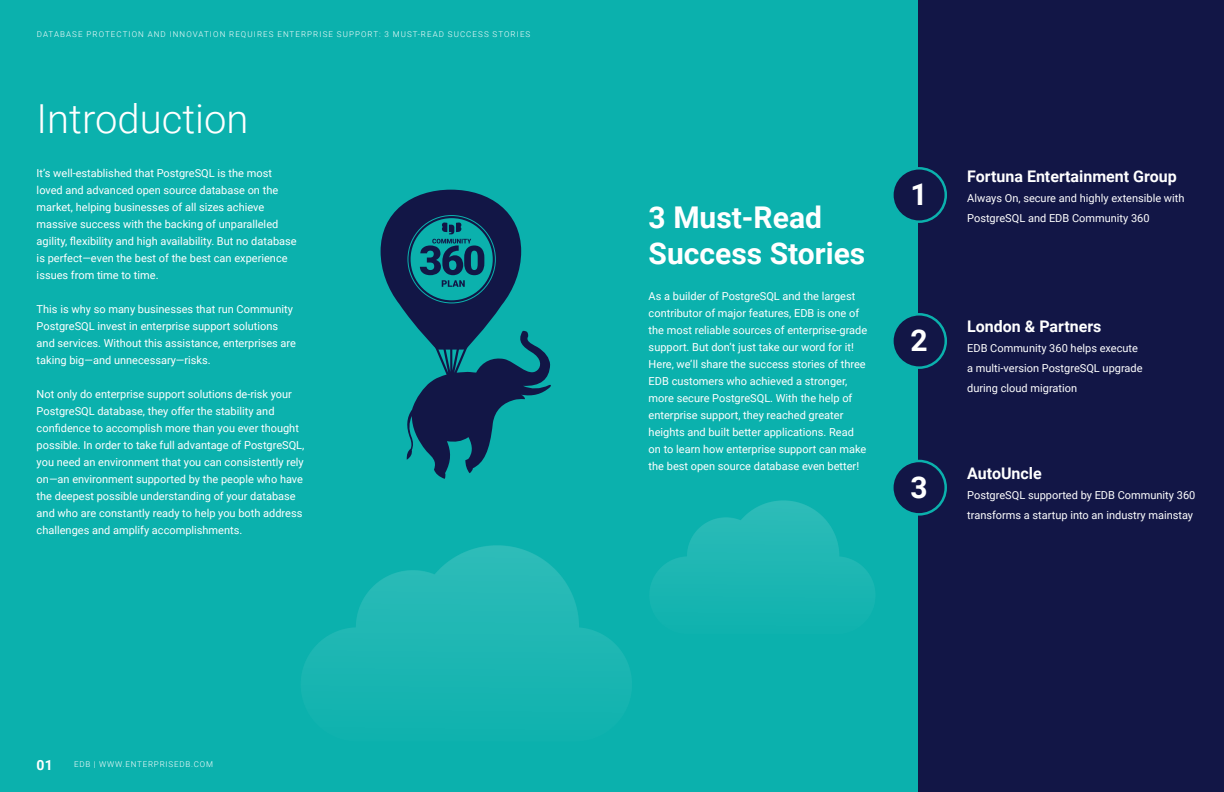
<style>
.page{position:relative;width:1224px;height:792px;background:#fff}
.page>*{position:absolute;margin:0;border:0;box-sizing:border-box;transform-origin:0 0}
.t1{font:300 40px "Roboto";color:#fff}
.t2{font:700 30px/36px "Roboto";color:#fff}
.t3{font:700 16px "Roboto";color:#fff}
.t4{font:700 14px "Roboto";color:#fff}
.t5{font:11px/17px "Roboto";color:#fff}
.t6{font:300 8px "Roboto";letter-spacing:.135em;color:#fff}
.t7{font:300 8px "Roboto";letter-spacing:.1em;color:#fff}
</style>
<div class="page">
<div style="left:0;top:0;width:918px;height:792px;background:#0bb1ad"></div>
<svg style="left:381px;top:190px;width:170px;height:278px"></svg>
<div style="left:918px;top:0;width:306px;height:792px;background:#121646"></div>
<div style="left:892px;top:168px;width:54px;height:54px;background:#121646;border-radius:50%"></div>
<div style="left:891px;top:167px;width:56px;height:56px;border:2px solid #0bb1ad;border-radius:50%"></div>
<div style="left:892px;top:314px;width:54px;height:54px;background:#121646;border-radius:50%"></div>
<div style="left:891px;top:313px;width:56px;height:56px;border:2px solid #0bb1ad;border-radius:50%"></div>
<div style="left:892px;top:461px;width:54px;height:53px;background:#121646;border-radius:50%"></div>
<div style="left:891px;top:460px;width:56px;height:56px;border:2px solid #0bb1ad;border-radius:50%"></div>
<img style="left:301px;top:468px;width:331px;height:233px">
<img style="left:650px;top:500px;width:225px;height:106px">
<p class="t6" style="left:37px;top:28px;width:495px">DATABASE PROTECTION AND INNOVATION REQUIRES ENTERPRISE SUPPORT: 3 MUST-READ SUCCESS STORIES</p>
<h1 class="t1" style="left:37px;top:90px;width:213px">Introduction</h1>
<p class="t5" style="left:37px;top:164px;width:262px">It’s well-established that PostgreSQL is the most loved and advanced open source database on the market, helping businesses of all sizes achieve massive success with the backing of unparalleled agility, flexibility and high availability. But no database is perfect—even the best of the best can experience issues from time to time.</p>
<p class="t5" style="left:37px;top:300px;width:261px">This is why so many businesses that run Community PostgreSQL invest in enterprise support solutions and services. Without this assistance, enterprises are taking big—and unnecessary—risks.</p>
<p class="t5" style="left:37px;top:385px;width:269px">Not only do enterprise support solutions de-risk your PostgreSQL database, they offer the stability and confidence to accomplish more than you ever thought possible. In order to take full advantage of PostgreSQL, you need an environment that you can consistently rely on—an environment supported by the people who have the deepest possible understanding of your database and who are constantly ready to help you both address challenges and amplify accomplishments.</p>
<p class="t4" style="left:37px;top:755px;width:18px">01</p>
<p class="t7" style="left:74px;top:759px;width:140px">EDB | WWW.ENTERPRISEDB.COM</p>
<h2 class="t2" style="left:649px;top:198px;width:218px">3 Must-Read<br>Success Stories</h2>
<p class="t5" style="left:649px;top:288px;width:220px">As a builder of PostgreSQL and the largest contributor of major features, EDB is one of the most reliable sources of enterprise-grade support. But don’t just take our word for it!<br>Here, we’ll share the success stories of three EDB customers who achieved a stronger, more secure PostgreSQL. With the help of enterprise support, they reached greater heights and built better applications. Read on to learn how enterprise support can make the best open source database even better!</p>
<h2 class="t2" style="left:910px;top:176px;width:19px">1</h2>
<h2 class="t2" style="left:910px;top:322px;width:19px">2</h2>
<h2 class="t2" style="left:910px;top:468px;width:19px">3</h2>
<h3 class="t3" style="left:967px;top:165px;width:211px">Fortuna Entertainment Group</h3>
<p class="t5" style="left:967px;top:188px;width:219px;line-height:20px">Always On, secure and highly extensible with<br>PostgreSQL and EDB Community 360</p>
<h3 class="t3" style="left:967px;top:315px;width:136px">London &amp; Partners</h3>
<p class="t5" style="left:967px;top:338px;width:177px;line-height:20px">EDB Community 360 helps execute a multi-version PostgreSQL upgrade during cloud migration</p>
<h3 class="t3" style="left:967px;top:462px;width:76px">AutoUncle</h3>
<p class="t5" style="left:967px;top:484px;width:230px;line-height:20px">PostgreSQL supported by EDB Community 360 transforms a startup into an industry mainstay</p>
</div>
